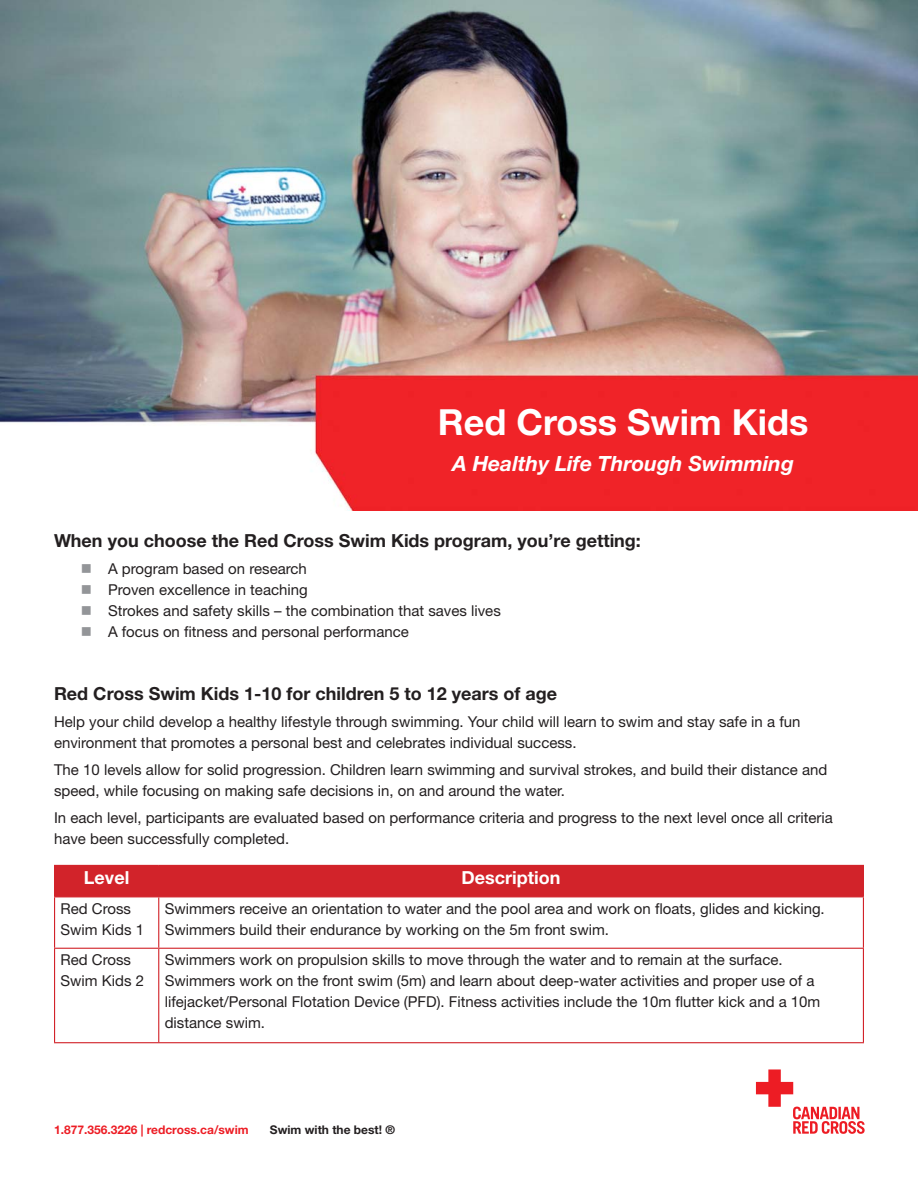
<style>
.page{position:relative;width:918px;height:1188px;background:#fff}
.page>*{position:absolute;margin:0;border:0;box-sizing:border-box;transform-origin:0 0}
.t1{font:700 36px "Helvetica Neue LT Std";color:#fff}
.t2{font:italic 700 21px "Helvetica Neue LT Std";color:#fff}
.t3{font:700 18px "Helvetica Neue LT Std";color:#231f20}
.t4{font:700 18px "Helvetica Neue LT Std";color:#fff}
.t5{font:15px/21px "Helvetica Neue LT Std";color:#231f20}
.t6{font:700 12px "Helvetica Neue LT Std";color:#ed1c24}
.t7{font:700 12px "Helvetica Neue LT Std";color:#231f20}
</style>
<div class="page">
<img style="left:0;top:0;width:918px;height:510px">
<div style="left:55px;top:866px;width:808px;height:30px;background:#d2232a"></div>
<hr style="left:54px;top:865px;width:105px;height:1px;background:#d2232a">
<hr style="left:54px;top:866px;width:1px;height:30px;background:#d2232a">
<hr style="left:159px;top:865px;width:705px;height:1px;background:#d2232a">
<hr style="left:158px;top:866px;width:1px;height:30px;background:#d2232a">
<hr style="left:863px;top:866px;width:1px;height:30px;background:#d2232a">
<hr style="left:54px;top:896px;width:105px;height:1px;background:#d2232a">
<hr style="left:54px;top:897px;width:1px;height:51px;background:#d2232a">
<hr style="left:159px;top:896px;width:705px;height:1px;background:#d2232a">
<hr style="left:158px;top:897px;width:1px;height:51px;background:#d2232a">
<hr style="left:863px;top:897px;width:1px;height:51px;background:#d2232a">
<hr style="left:54px;top:948px;width:105px;height:1px;background:#d2232a">
<hr style="left:54px;top:949px;width:1px;height:93px;background:#d2232a">
<hr style="left:159px;top:948px;width:705px;height:1px;background:#d2232a">
<hr style="left:158px;top:949px;width:1px;height:93px;background:#d2232a">
<hr style="left:863px;top:949px;width:1px;height:93px;background:#d2232a">
<hr style="left:54px;top:1042px;width:810px;height:1px;background:#d2232a">
<svg style="left:755px;top:1069px;width:110px;height:65px"></svg>
<h1 class="t1" style="left:438px;top:409px;width:372px">Red Cross Swim Kids</h1>
<h2 class="t2" style="left:452px;top:451px;width:343px">A Healthy Life Through Swimming</h2>
<p class="t3" style="left:54px;top:534px;width:588px">When you choose the Red Cross Swim Kids program, you’re getting:</p>
<p class="t5" style="left:108px;top:559px;width:394px">A program based on research<br>Proven excellence in teaching<br>Strokes and safety skills – the combination that saves lives A focus on fitness and personal performance</p>
<p class="t3" style="left:54px;top:687px;width:505px">Red Cross Swim Kids 1-10 for children 5 to 12 years of age</p>
<p class="t5" style="left:54px;top:712px;width:748px">Help your child develop a healthy lifestyle through swimming. Your child will learn to swim and stay safe in a fun environment that promotes a personal best and celebrates individual success.</p>
<p class="t5" style="left:54px;top:760px;width:775px">The 10 levels allow for solid progression. Children learn swimming and survival strokes, and build their distance and speed, while focusing on making safe decisions in, on and around the water.</p>
<p class="t5" style="left:54px;top:808px;width:780px">In each level, participants are evaluated based on performance criteria and progress to the next level once all criteria have been successfully completed.</p>
<p class="t4" style="left:84px;top:871px;width:47px">Level</p>
<p class="t4" style="left:462px;top:871px;width:100px">Description</p>
<p class="t5" style="left:61px;top:899px;width:85px">Red Cross<br>Swim Kids 1</p>
<p class="t5" style="left:165px;top:899px;width:662px">Swimmers receive an orientation to water and the pool area and work on floats, glides and kicking.<br>Swimmers build their endurance by working on the 5m front swim.</p>
<p class="t5" style="left:61px;top:950px;width:85px">Red Cross<br>Swim Kids 2</p>
<p class="t5" style="left:165px;top:950px;width:657px">Swimmers work on propulsion skills to move through the water and to remain at the surface.<br>Swimmers work on the front swim (5m) and learn about deep-water activities and proper use of a lifejacket/Personal Flotation Device (PFD). Fitness activities include the 10m flutter kick and a 10m distance swim.</p>
<p class="t6" style="left:54px;top:1125px;width:196px">1.877.356.3226 | redcross.ca/swim</p>
<p class="t7" style="left:270px;top:1125px;width:127px">Swim with the best! ®</p>
</div>
